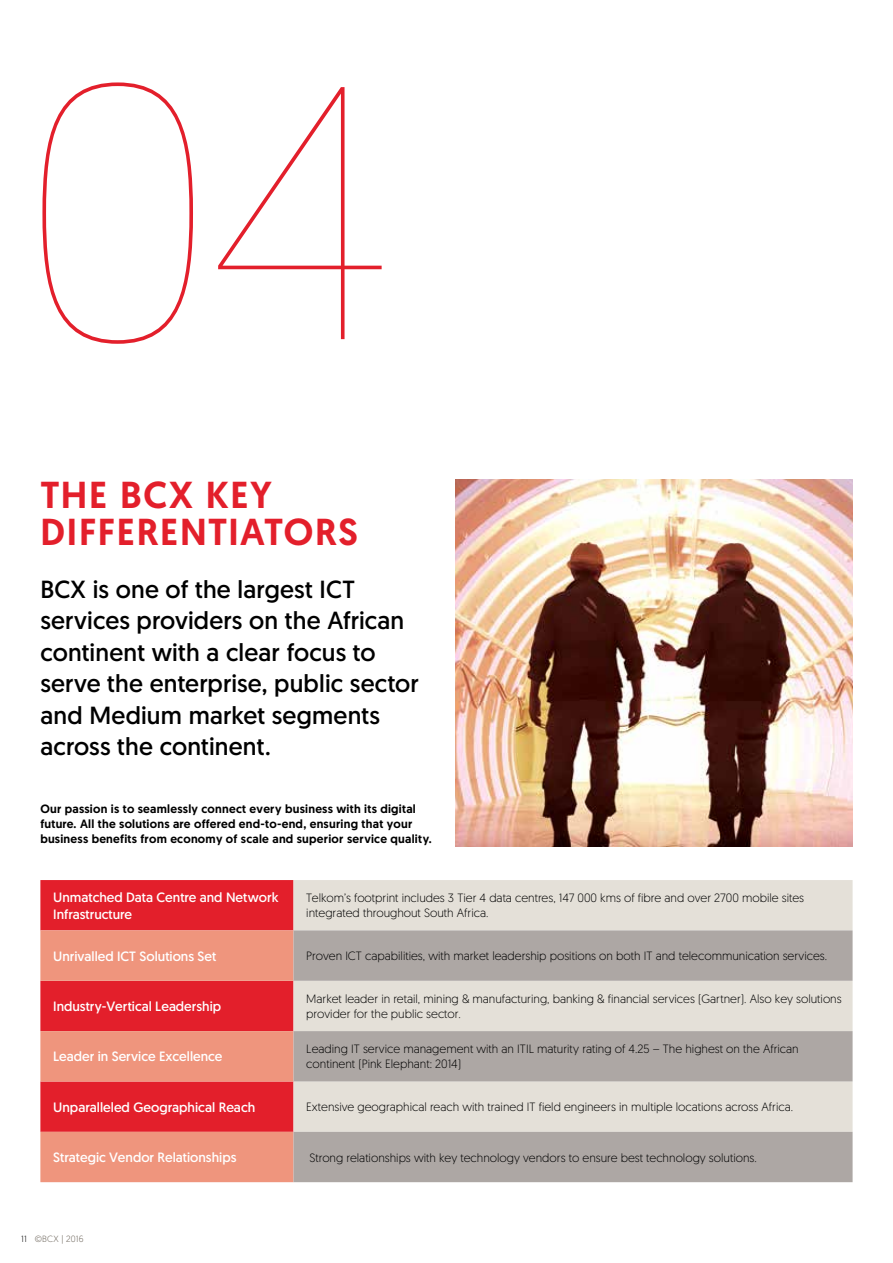
<style>
.page{position:relative;width:893px;height:1263px;background:#fff}
.page>*{position:absolute;margin:0;border:0;box-sizing:border-box;transform-origin:0 0}
.t1{font:100 360px "Geomanist";color:#e31f2b}
.t2{font:500 37.5px/37.5px "Geomanist";letter-spacing:.04em;color:#e31f2b}
.t3{font:24.75px/31.5px "Geomanist";letter-spacing:.005em;color:#000}
.t4{font:13.5px/16.5px "Geomanist";color:#fff}
.t5{font:300 12px/15px "Geomanist";color:#000}
.t6{font:500 12px/15px "Geomanist";letter-spacing:.02em;color:#000}
.t7{font:300 9px "Geomanist";letter-spacing:.02em;color:#6a6258}
.s1{color:#000}
</style>
<div class="page">
<img style="left:455px;top:479px;width:398px;height:367px">
<div style="left:40px;top:880px;width:253px;height:50px;background:#e31f2b"></div>
<div style="left:293px;top:880px;width:560px;height:50px;background:#e4e0d8"></div>
<svg style="left:40px;top:930px;width:253px;height:252px;background:#ea665d"></svg>
<svg style="left:293px;top:930px;width:560px;height:252px;background:#c4bdb8"></svg>
<h1 class="t1" style="left:22px;top:-3px;width:374px">04</h1>
<h2 class="t2" style="left:40px;top:475px;width:319px">THE BCX KEY<br>DIFFERENTIATORS</h2>
<h3 class="t3" style="left:40px;top:573px;width:380px">BCX is one of the largest ICT services providers on the African continent with a clear focus to serve the enterprise, public sector and Medium market segments across the continent.</h3>
<p class="t6" style="left:40px;top:801px;width:393px">Our passion is to seamlessly connect every business with its digital future. All the solutions are offered end-to-end, ensuring that your business benefits from economy of scale and superior service quality.</p>
<p class="t4" style="left:53px;top:889px;width:227px">Unmatched Data Centre and Network<br>Infrastructure</p>
<p class="t5" style="left:306px;top:890px;width:499px">Telkom’s footprint includes 3 Tier 4 data centres, 147 000 kms of fibre and over 2700 mobile sites integrated throughout South Africa.</p>
<p class="t4" style="left:53px;top:947px;width:165px">Unrivalled ICT Solutions Set</p>
<p class="t5" style="left:306px;top:948px;width:522px">Proven ICT capabilities, with market leadership positions on both IT and telecommunication services.</p>
<p class="t4" style="left:53px;top:998px;width:169px">Industry-Vertical Leadership</p>
<p class="t5" style="left:306px;top:991px;width:537px">Market leader in retail, mining &amp; manufacturing, banking &amp; financial services (Gartner). Also key solutions provider for the public sector.</p>
<p class="t4" style="left:53px;top:1048px;width:171px">Leader in Service Excellence</p>
<p class="t5" style="left:306px;top:1041px;width:494px">Leading IT service management with an ITIL maturity rating of 4.25 – The highest on the African continent (Pink Elephant: 2014)</p>
<p class="t4" style="left:53px;top:1098px;width:204px">Unparalleled Geographical Reach</p>
<p class="t5" style="left:306px;top:1099px;width:488px">Extensive geographical reach with trained IT field engineers in multiple locations across Africa.</p>
<p class="t4" style="left:53px;top:1149px;width:185px">Strategic Vendor Relationships</p>
<p class="t5" style="left:309px;top:1149px;width:449px">Strong relationships with key technology vendors to ensure best technology solutions.</p>
<p class="t7" style="left:21px;top:1233px;width:64px"><span class="s1">11</span> ©BCX | 2016</p>
</div>
